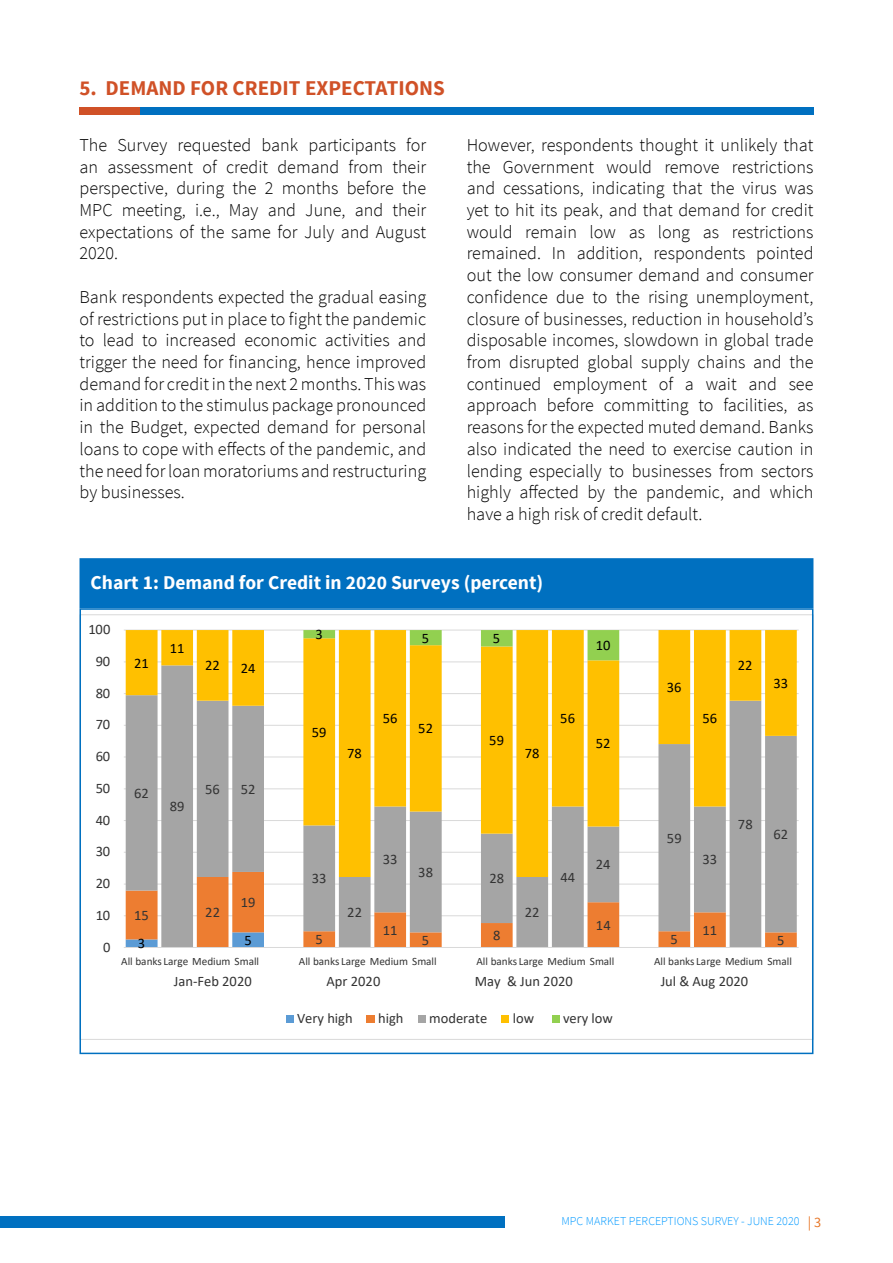
<style>
.page{position:relative;width:893px;height:1263px;background:#fff}
.page>*{position:absolute;margin:0;border:0;box-sizing:border-box;transform-origin:0 0}
.t1{font:700 21px "Source Sans Pro";color:#d05127}
.t2{font:700 19.5px "Source Sans Pro";color:#fff}
.t3{font:300 18.15px/21.8px "Source Sans Pro";color:#000;text-align:justify}
.t4{font:14.55px "Calibri";color:#333}
.t5{font:14.55px "Calibri";letter-spacing:.005em;color:#000}
.t6{font:300 12px "Source Sans Pro";color:#09f}
.t7{font:11.25px "Calibri";letter-spacing:-.005em;color:#333}
.s1{font-weight:400;font-size:14.25px;color:#e77525}
</style>
<div class="page">
<div style="left:0;top:1217px;width:505px;height:11px;background:#0070c0"></div>
<div style="left:80px;top:558px;width:733px;height:50px;background:#0070c0;border:3px solid #0070c0"></div>
<div style="left:80px;top:108px;width:61px;height:7px;background:#d05127"></div>
<div style="left:140px;top:108px;width:673px;height:7px;background:#0070c0"></div>
<hr style="left:124px;top:915px;width:675px;height:1px;background:#d9d9d9">
<hr style="left:124px;top:884px;width:675px;height:1px;background:#d9d9d9">
<hr style="left:124px;top:852px;width:675px;height:1px;background:#d9d9d9">
<hr style="left:124px;top:820px;width:675px;height:1px;background:#d9d9d9">
<hr style="left:124px;top:788px;width:675px;height:1px;background:#d9d9d9">
<hr style="left:124px;top:756px;width:675px;height:1px;background:#d9d9d9">
<hr style="left:124px;top:725px;width:675px;height:1px;background:#d9d9d9">
<hr style="left:124px;top:693px;width:675px;height:1px;background:#d9d9d9">
<hr style="left:124px;top:661px;width:675px;height:1px;background:#d9d9d9">
<hr style="left:124px;top:630px;width:675px;height:1px;background:#d9d9d9">
<svg style="left:126px;top:877px;width:671px;height:70px"></svg>
<svg style="left:126px;top:630px;width:671px;height:247px"></svg>
<svg style="left:303px;top:630px;width:316px;height:30px"></svg>
<hr style="left:124px;top:947px;width:675px;height:1px;background:#d9d9d9">
<div style="left:286px;top:1015px;width:8px;height:8px;background:#5b9bd5"></div>
<div style="left:367px;top:1015px;width:8px;height:8px;background:#ed7d31"></div>
<div style="left:418px;top:1015px;width:8px;height:8px;background:#a5a5a5"></div>
<div style="left:501px;top:1015px;width:8px;height:8px;background:#ffc000"></div>
<div style="left:552px;top:1015px;width:7px;height:8px;background:#92d050"></div>
<div style="left:80px;top:608px;width:733px;height:446px;border:2px solid #0070c0"></div>
<p class="t1" style="left:80px;top:74px;width:367px">5. DEMAND FOR CREDIT EXPECTATIONS</p>
<p class="t3" style="left:80px;top:134px;width:348px">The Survey requested bank participants for an assessment of credit demand from their perspective, during the 2 months before the MPC meeting, i.e., May and June, and their expectations of the same for July and August 2020.</p>
<p class="t3" style="left:80px;top:286px;width:348px">Bank respondents expected the gradual easing of restrictions put in place to fight the pandemic to lead to increased economic activities and trigger the need for financing, hence improved demand for credit in the next 2 months. This was in addition to the stimulus package pronounced in the Budget, expected demand for personal loans to cope with effects of the pandemic, and the need for loan moratoriums and restructuring by businesses.</p>
<p class="t3" style="left:467px;top:134px;width:348px">However, respondents thought it unlikely that the Government would remove restrictions and cessations, indicating that the virus was yet to hit its peak, and that demand for credit would remain low as long as restrictions remained. In addition, respondents pointed out the low consumer demand and consumer confidence due to the rising unemployment, closure of businesses, reduction in household’s disposable incomes, slowdown in global trade from disrupted global supply chains and the continued employment of a wait and see approach before committing to facilities, as reasons for the expected muted demand. Banks also indicated the need to exercise caution in lending especially to businesses from sectors highly affected by the pandemic, and which have a high risk of credit default.</p>
<p class="t2" style="left:91px;top:570px;width:454px">Chart 1: Demand for Credit in 2020 Surveys (percent)</p>
<p class="t4" style="left:88px;top:619px;width:24px">100</p>
<p class="t4" style="left:96px;top:651px;width:16px">90</p>
<p class="t4" style="left:96px;top:683px;width:16px">80</p>
<p class="t4" style="left:96px;top:714px;width:16px">70</p>
<p class="t4" style="left:96px;top:746px;width:16px">60</p>
<p class="t4" style="left:96px;top:778px;width:16px">50</p>
<p class="t4" style="left:96px;top:810px;width:16px">40</p>
<p class="t4" style="left:96px;top:841px;width:16px">30</p>
<p class="t4" style="left:96px;top:873px;width:16px">20</p>
<p class="t4" style="left:96px;top:905px;width:16px">10</p>
<p class="t4" style="left:103px;top:937px;width:9px">0</p>
<p class="t5" style="left:134px;top:653px;width:16px">21</p>
<p class="t5" style="left:170px;top:638px;width:16px">11</p>
<p class="t5" style="left:205px;top:655px;width:16px">22</p>
<p class="t5" style="left:241px;top:658px;width:16px">24</p>
<p class="t4" style="left:134px;top:783px;width:16px">62</p>
<p class="t4" style="left:170px;top:796px;width:16px">89</p>
<p class="t4" style="left:205px;top:779px;width:16px">56</p>
<p class="t4" style="left:241px;top:779px;width:16px">52</p>
<p class="t4" style="left:134px;top:905px;width:16px">15</p>
<p class="t4" style="left:205px;top:902px;width:16px">22</p>
<p class="t4" style="left:241px;top:892px;width:16px">19</p>
<p class="t5" style="left:138px;top:933px;width:9px">3</p>
<p class="t5" style="left:244px;top:930px;width:9px">5</p>
<p class="t5" style="left:315px;top:624px;width:9px">3</p>
<p class="t5" style="left:422px;top:628px;width:9px">5</p>
<p class="t5" style="left:493px;top:628px;width:9px">5</p>
<p class="t5" style="left:312px;top:722px;width:16px">59</p>
<p class="t5" style="left:347px;top:743px;width:16px">78</p>
<p class="t5" style="left:383px;top:708px;width:16px">56</p>
<p class="t5" style="left:418px;top:718px;width:16px">52</p>
<p class="t5" style="left:489px;top:730px;width:16px">59</p>
<p class="t5" style="left:525px;top:743px;width:16px">78</p>
<p class="t4" style="left:312px;top:868px;width:16px">33</p>
<p class="t4" style="left:315px;top:929px;width:9px">5</p>
<p class="t4" style="left:347px;top:902px;width:16px">22</p>
<p class="t4" style="left:383px;top:849px;width:16px">33</p>
<p class="t4" style="left:383px;top:920px;width:16px">11</p>
<p class="t4" style="left:418px;top:862px;width:16px">38</p>
<p class="t4" style="left:422px;top:930px;width:9px">5</p>
<p class="t4" style="left:489px;top:868px;width:16px">28</p>
<p class="t4" style="left:493px;top:925px;width:9px">8</p>
<p class="t4" style="left:525px;top:902px;width:16px">22</p>
<p class="t5" style="left:560px;top:708px;width:16px">56</p>
<p class="t4" style="left:560px;top:867px;width:16px">44</p>
<p class="t5" style="left:596px;top:635px;width:16px">10</p>
<p class="t5" style="left:596px;top:733px;width:16px">52</p>
<p class="t4" style="left:596px;top:854px;width:16px">24</p>
<p class="t4" style="left:596px;top:915px;width:16px">14</p>
<p class="t5" style="left:667px;top:677px;width:16px">36</p>
<p class="t5" style="left:702px;top:708px;width:16px">56</p>
<p class="t5" style="left:738px;top:655px;width:16px">22</p>
<p class="t5" style="left:773px;top:673px;width:16px">33</p>
<p class="t4" style="left:667px;top:828px;width:16px">59</p>
<p class="t4" style="left:702px;top:849px;width:16px">33</p>
<p class="t4" style="left:738px;top:814px;width:16px">78</p>
<p class="t4" style="left:773px;top:824px;width:16px">62</p>
<p class="t4" style="left:671px;top:929px;width:9px">5</p>
<p class="t4" style="left:702px;top:920px;width:16px">11</p>
<p class="t4" style="left:777px;top:930px;width:9px">5</p>
<p class="t7" style="left:121px;top:953px;width:139px">All banks Large Medium Small</p>
<p class="t7" style="left:299px;top:953px;width:139px">All banks Large Medium Small</p>
<p class="t7" style="left:476px;top:953px;width:139px">All banks Large Medium Small</p>
<p class="t7" style="left:654px;top:953px;width:139px">All banks Large Medium Small</p>
<p class="t4" style="left:174px;top:971px;width:79px">Jan-Feb 2020</p>
<p class="t4" style="left:327px;top:971px;width:55px">Apr 2020</p>
<p class="t4" style="left:475px;top:971px;width:100px">May &amp; Jun 2020</p>
<p class="t4" style="left:661px;top:971px;width:89px">Jul &amp; Aug 2020</p>
<p class="t4" style="left:297px;top:1008px;width:57px">Very high</p>
<p class="t4" style="left:378px;top:1008px;width:27px">high</p>
<p class="t4" style="left:429px;top:1008px;width:59px">moderate</p>
<p class="t4" style="left:513px;top:1008px;width:23px">low</p>
<p class="t4" style="left:563px;top:1008px;width:51px">very low</p>
<p class="t6" style="left:561px;top:1214px;width:261px">MPC MARKET PERCEPTIONS SURVEY - JUNE 2020 <span class="s1">| 3</span></p>
</div>
